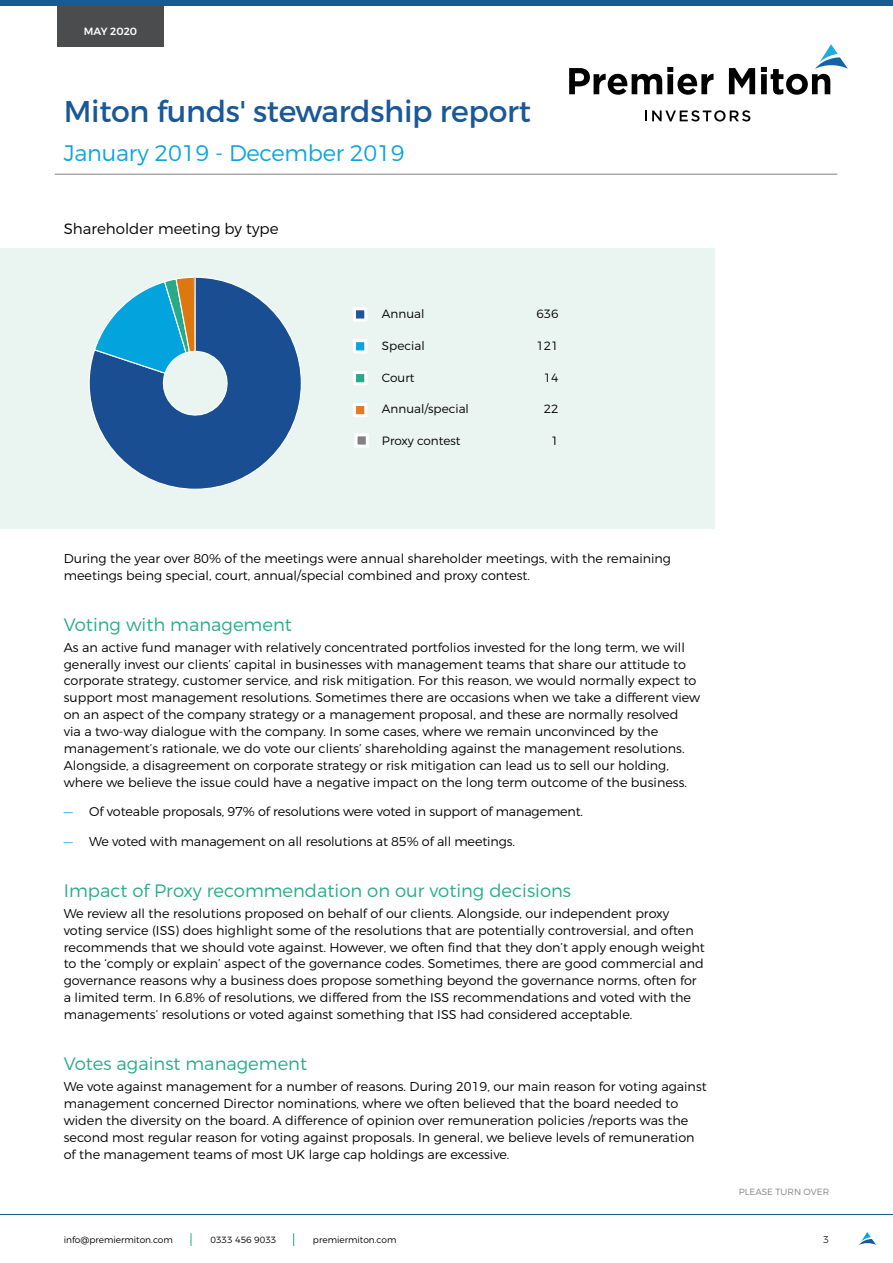
<style>
.page{position:relative;width:893px;height:1263px;background:#fff}
.page>*{position:absolute;margin:0;border:0;box-sizing:border-box;transform-origin:0 0}
.t1{font:30px "Montserrat";letter-spacing:-.01em;color:#1a5897}
.t2{font:300 22.5px "Montserrat";letter-spacing:-.01em;color:#0ca4de}
.t3{font:300 18px "Montserrat";color:#27ab88}
.Body_Bold_A4_Legal{font:300 15px "Montserrat";color:#000001}
.Body_Copy_A4_Legal{font:300 12.75px/16.8px "Montserrat";color:#000001}
.Body_Copy_A4_Legal-2{font:300 12px "Montserrat";color:#000001}
.t4{font:500 10.5px "Montserrat";color:#fff}
.t5{font:300 9.75px "Montserrat";color:#231f20}
.t6{font:300 9px "Montserrat";color:#000001}
.t7{font:300 9px "Montserrat";color:#808285}
.s1{color:#0ca4de}
</style>
<div class="page">
<svg style="left:569px;top:67px;width:144px;height:28px"></svg>
<svg style="left:729px;top:68px;width:26px;height:26px"></svg>
<svg style="left:761px;top:44px;width:87px;height:51px"></svg>
<svg style="left:645px;top:110px;width:105px;height:12px"></svg>
<svg style="left:859px;top:1232px;width:17px;height:13px"></svg>
<hr style="left:55px;top:174px;width:782px;height:1px;background:#808285">
<div style="left:57px;top:3px;width:107px;height:44px;background:#4b4c4d"></div>
<div style="left:0;top:0;width:893px;height:5px;background:#1a5897"></div>
<hr style="left:0;top:1214px;width:893px;height:1px;background:#1a5897">
<svg style="left:191px;top:1233px;width:1px;height:13px"></svg>
<svg style="left:293px;top:1233px;width:1px;height:13px"></svg>
<div style="left:0;top:248px;width:714px;height:281px;background:#eaf4f0"></div>
<svg style="left:89px;top:277px;width:213px;height:211px;fill:#194f92"></svg>
<svg style="left:93px;top:277px;width:103px;height:98px"></svg>
<div style="left:353px;top:307px;width:14px;height:15px;background:#1a5897;border:3px solid #fff"></div>
<div style="left:353px;top:339px;width:14px;height:14px;background:#0ca4de;border:3px solid #fff"></div>
<div style="left:353px;top:371px;width:14px;height:14px;background:#27ab88;border:3px solid #fff"></div>
<div style="left:353px;top:403px;width:14px;height:14px;background:#e07b27;border:3px solid #fff"></div>
<div style="left:355px;top:433px;width:14px;height:15px;background:#808285;border:3px solid #fff"></div>
<p class="t4" style="left:84px;top:25px;width:55px">MAY 2020</p>
<h1 class="t1" style="left:64px;top:93px;width:469px">Miton funds' stewardship report</h1>
<h2 class="t2" style="left:64px;top:139px;width:342px">January 2019 - December 2019</h2>
<p class="Body_Bold_A4_Legal" style="left:64px;top:219px;width:216px">Shareholder meeting by type</p>
<p class="Body_Copy_A4_Legal-2" style="left:382px;top:306px;width:44px">Annual</p>
<p class="Body_Copy_A4_Legal-2" style="left:536px;top:306px;width:24px">636</p>
<p class="Body_Copy_A4_Legal-2" style="left:382px;top:338px;width:44px">Special</p>
<p class="Body_Copy_A4_Legal-2" style="left:536px;top:338px;width:24px">121</p>
<p class="Body_Copy_A4_Legal-2" style="left:382px;top:370px;width:34px">Court</p>
<p class="Body_Copy_A4_Legal-2" style="left:544px;top:370px;width:16px">14</p>
<p class="Body_Copy_A4_Legal-2" style="left:382px;top:402px;width:88px">Annual/special</p>
<p class="Body_Copy_A4_Legal-2" style="left:544px;top:402px;width:16px">22</p>
<p class="Body_Copy_A4_Legal-2" style="left:382px;top:434px;width:80px">Proxy contest</p>
<p class="Body_Copy_A4_Legal-2" style="left:551px;top:434px;width:9px">1</p>
<p class="Body_Copy_A4_Legal" style="left:64px;top:550px;width:609px">During the year over 80% of the meetings were annual shareholder meetings, with the remaining meetings being special, court, annual/special combined and proxy contest.</p>
<p class="t3" style="left:64px;top:613px;width:230px">Voting with management</p>
<p class="Body_Copy_A4_Legal" style="left:64px;top:638px;width:638px">As an active fund manager with relatively concentrated portfolios invested for the long term, we will generally invest our clients’ capital in businesses with management teams that share our attitude to corporate strategy, customer service, and risk mitigation. For this reason, we would normally expect to support most management resolutions. Sometimes there are occasions when we take a different view on an aspect of the company strategy or a management proposal, and these are normally resolved<br>via a two-way dialogue with the company. In some cases, where we remain unconvinced by the management’s rationale, we do vote our clients’ shareholding against the management resolutions.<br>Alongside, a disagreement on corporate strategy or risk mitigation can lead us to sell our holding, where we believe the issue could have a negative impact on the long term outcome of the business.</p>
<p class="Body_Copy_A4_Legal" style="left:64px;top:803px;width:521px"><span class="s1">—</span> Of voteable proposals, 97% of resolutions were voted in support of management.</p>
<p class="Body_Copy_A4_Legal" style="left:64px;top:833px;width:453px"><span class="s1">—</span> We voted with management on all resolutions at 85% of all meetings.</p>
<p class="t3" style="left:64px;top:879px;width:509px">Impact of Proxy recommendation on our voting decisions</p>
<p class="Body_Copy_A4_Legal" style="left:64px;top:905px;width:643px">We review all the resolutions proposed on behalf of our clients. Alongside, our independent proxy voting service (ISS) does highlight some of the resolutions that are potentially controversial, and often recommends that we should vote against. However, we often find that they don’t apply enough weight to the ‘comply or explain’ aspect of the governance codes. Sometimes, there are good commercial and governance reasons why a business does propose something beyond the governance norms, often for a limited term. In 6.8% of resolutions, we differed from the ISS recommendations and voted with the managements’ resolutions or voted against something that ISS had considered acceptable.</p>
<p class="t3" style="left:64px;top:1052px;width:245px">Votes against management</p>
<p class="Body_Copy_A4_Legal" style="left:64px;top:1078px;width:644px">We vote against management for a number of reasons. During 2019, our main reason for voting against management concerned Director nominations, where we often believed that the board needed to widen the diversity on the board. A difference of opinion over remuneration policies /reports was the second most regular reason for voting against proposals. In general, we believe levels of remuneration of the management teams of most UK large cap holdings are excessive.</p>
<p class="t6" style="left:64px;top:1234px;width:111px">info@premiermiton.com</p>
<p class="t6" style="left:210px;top:1234px;width:68px">0333 456 9033</p>
<p class="t6" style="left:313px;top:1234px;width:85px">premiermiton.com</p>
<p class="t7" style="left:739px;top:1186px;width:92px">PLEASE TURN OVER</p>
<p class="t5" style="left:823px;top:1233px;width:8px">3</p>
</div>
